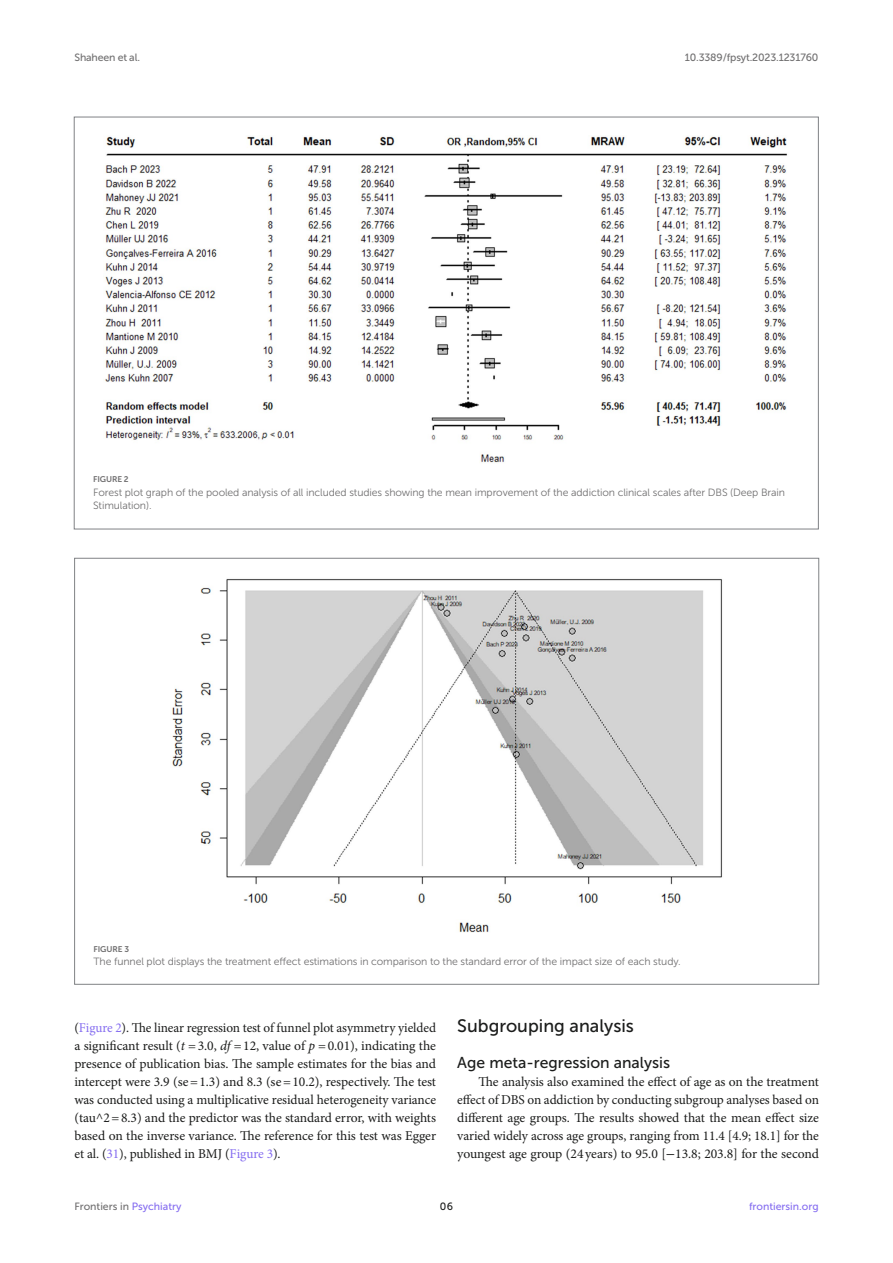
<style>
.page{position:relative;width:893px;height:1263px;background:#fff}
.page>*{position:absolute;margin:0;border:0;box-sizing:border-box;transform-origin:0 0}
.HEAD_2{font:18px "Museo Sans 500";color:#1b1c1b}
.HEAD_3_after_HEAD_2{font:15.75px "Museo Sans 500";color:#1b1c1b}
.TEXT_FLUSH{font:13.5px/18px "Minion Pro";letter-spacing:-.01em;color:#1b1c1b;text-align:justify}
.FIG_LEG{font:10.5px/13.5px "Museo Sans 300";letter-spacing:-.01em;color:#706f70}
.t1{font:10.5px "Museo Sans 500";letter-spacing:-.015em;color:#706f70}
.t2{font:10.5px "Museo Sans 500";color:#856df0}
.t3{font:10.5px "Museo Sans 500";color:#1b1c1b}
.FIG_HD{font:8.25px "Museo Sans 700";letter-spacing:-.01em;color:#706f70}
.s1{color:#856df0}
.s2{font-style:italic}
.s3{font-family:"STIX General"}
</style>
<div class="page">
<img style="left:105px;top:136px;width:683px;height:327px">
<img style="left:172px;top:579px;width:551px;height:354px">
<p class="t1" style="left:74px;top:51px;width:67px">Shaheen et al.</p>
<p class="t1" style="left:685px;top:51px;width:135px">10.3389/fpsyt.2023.1231760</p>
<p class="FIG_HD" style="left:93px;top:475px;width:37px">FIGURE 2</p>
<p class="FIG_LEG" style="left:93px;top:485px;width:693px">Forest plot graph of the pooled analysis of all included studies showing the mean improvement of the addiction clinical scales after DBS (Deep Brain<br>Stimulation).</p>
<p class="FIG_HD" style="left:94px;top:944px;width:37px">FIGURE 3</p>
<p class="FIG_LEG" style="left:94px;top:955px;width:589px">The funnel plot displays the treatment effect estimations in comparison to the standard error of the impact size of each study.</p>
<p class="TEXT_FLUSH" style="left:74px;top:1019px;width:363px">(<span class="s1">Figure 2</span>). The linear regression test of funnel plot asymmetry yielded a significant result (<span class="s2">t</span> =3.0, <span class="s2">df</span> =12, value of <span class="s2">p</span> =0.01), indicating the presence of publication bias. The sample estimates for the bias and intercept were 3.9 (se=1.3) and 8.3 (se=10.2), respectively. The test was conducted using a multiplicative residual heterogeneity variance (tau^2=8.3) and the predictor was the standard error, with weights based on the inverse variance. The reference for this test was Egger et al. (<span class="s1">31</span>), published in BMJ (<span class="s1">Figure 3</span>).</p>
<p class="HEAD_2" style="left:457px;top:1016px;width:178px">Subgrouping analysis</p>
<p class="HEAD_3_after_HEAD_2" style="left:457px;top:1054px;width:214px">Age meta-regression analysis</p>
<p class="TEXT_FLUSH" style="left:457px;top:1073px;width:363px;text-indent:21px">The analysis also examined the effect of age as on the treatment effect of DBS on addiction by conducting subgroup analyses based on different age groups. The results showed that the mean effect size varied widely across age groups, ranging from 11.4 [4.9; 18.1] for the youngest age group (24years) to 95.0 [<span class="s3">−</span>13.8; 203.8] for the second</p>
<p class="t1" style="left:74px;top:1200px;width:109px">Frontiers in <span class="s1">Psychiatry</span></p>
<p class="t3" style="left:440px;top:1200px;width:15px">06</p>
<p class="t2" style="left:749px;top:1200px;width:71px">frontiersin.org</p>
</div>
